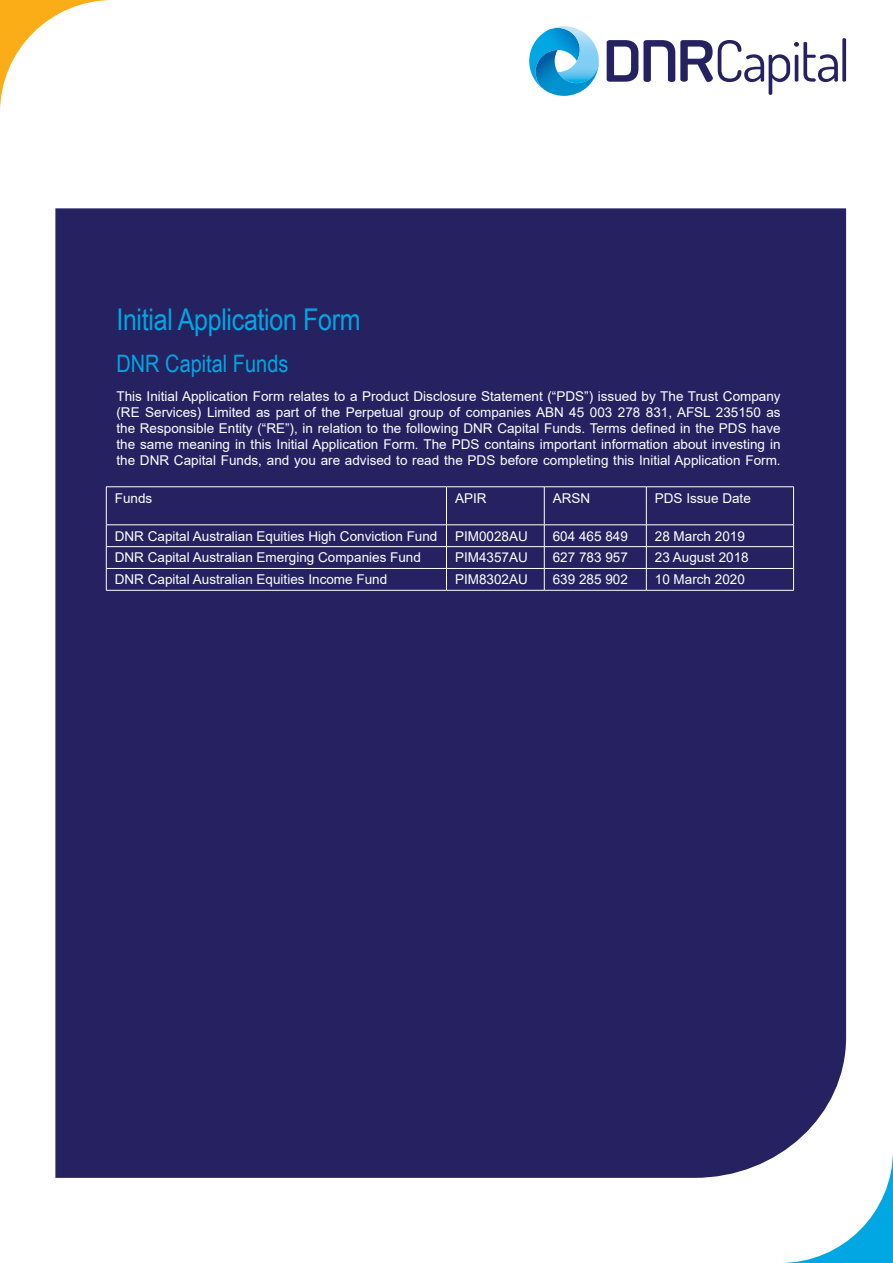
<style>
.page{position:relative;width:893px;height:1263px;background:#fff}
.page>*{position:absolute;margin:0;border:0;box-sizing:border-box;transform-origin:0 0}
.t1{font:30px "Arial Narrow";letter-spacing:-.01em;color:#00a7e2}
.t2{font:24px "Arial Narrow";color:#00a7e2}
.t3{font:13.5px/16.2px "Arial";color:#fff;text-align:justify}
</style>
<div class="page">
<svg style="left:782px;top:1152px;width:111px;height:111px"></svg>
<svg style="left:0;top:0;width:110px;height:110px"></svg>
<div style="left:55px;top:208px;width:792px;height:970px;background:#262262"></div>
<svg style="left:529px;top:26px;width:70px;height:70px"></svg>
<svg style="left:842px;top:38px;width:4px;height:44px"></svg>
<svg style="left:607px;top:40px;width:231px;height:55px"></svg>
<h1 class="t1" style="left:116px;top:297px;width:246px">Initial Application Form</h1>
<h2 class="t2" style="left:116px;top:345px;width:174px">DNR Capital Funds</h2>
<p class="t3" style="left:116px;top:388px;width:666px">This Initial Application Form relates to a Product Disclosure Statement (“PDS”) issued by The Trust Company (RE Services) Limited as part of the Perpetual group of companies ABN 45 003 278 831, AFSL 235150 as the Responsible Entity (“RE”), in relation to the following DNR Capital Funds. Terms defined in the PDS have the same meaning in this Initial Application Form. The PDS contains important information about investing in the DNR Capital Funds, and you are advised to read the PDS before completing this Initial Application Form.</p>
<p class="t3" style="left:115px;top:490px;width:39px">Funds</p>
<p class="t3" style="left:455px;top:490px;width:33px">APIR</p>
<p class="t3" style="left:553px;top:490px;width:39px">ARSN</p>
<p class="t3" style="left:655px;top:490px;width:98px">PDS Issue Date</p>
<p class="t3" style="left:115px;top:528px;width:324px">DNR Capital Australian Equities High Conviction Fund</p>
<p class="t3" style="left:455px;top:528px;width:74px">PIM0028AU</p>
<p class="t3" style="left:553px;top:528px;width:77px">604 465 849</p>
<p class="t3" style="left:655px;top:528px;width:92px">28 March 2019</p>
<p class="t3" style="left:115px;top:549px;width:308px">DNR Capital Australian Emerging Companies Fund</p>
<p class="t3" style="left:455px;top:549px;width:74px">PIM4357AU</p>
<p class="t3" style="left:553px;top:549px;width:77px">627 783 957</p>
<p class="t3" style="left:655px;top:549px;width:95px">23 August 2018</p>
<p class="t3" style="left:115px;top:571px;width:274px">DNR Capital Australian Equities Income Fund</p>
<p class="t3" style="left:455px;top:571px;width:74px">PIM8302AU</p>
<p class="t3" style="left:553px;top:571px;width:77px">639 285 902</p>
<p class="t3" style="left:655px;top:571px;width:92px">10 March 2020</p>
</div>
